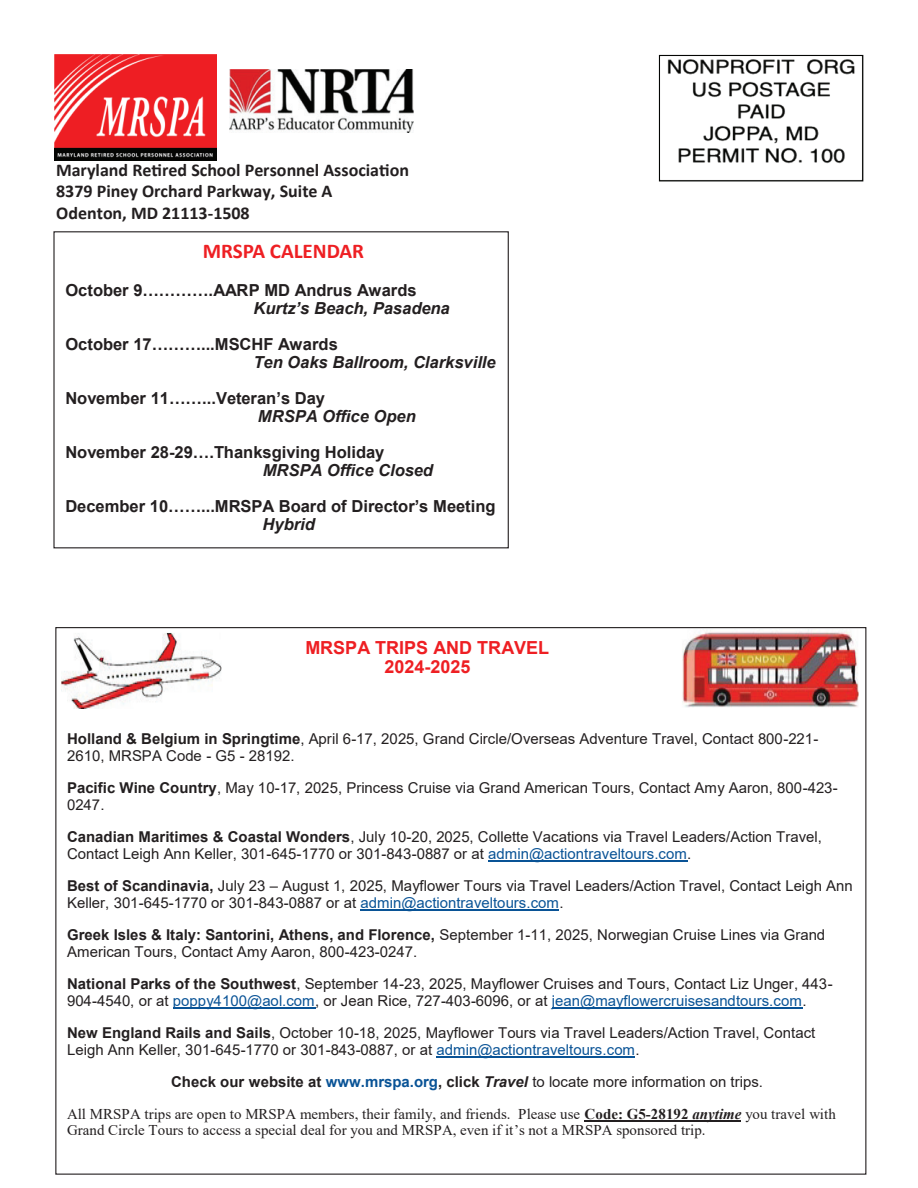
<style>
.page{position:relative;width:918px;height:1188px;background:#fff}
.page>*{position:absolute;margin:0;border:0;box-sizing:border-box;transform-origin:0 0}
.t1{font:700 21px "Calibri";color:#ee1f23}
.t2{font:700 18px/21.9px "Calibri";color:#231f20}
.t3{font:700 18px/19.6px "Arial";color:#ee1f23;text-align:center}
.t4{font:italic 700 16.65px "Arial";letter-spacing:-.005em;color:#231f20}
.t5{font:700 16.5px "Arial";color:#231f20}
.t6{font:italic 700 16.5px "Arial";color:#231f20}
.t7{font:15px/16.4px "Arial";color:#231f20}
.t8{font:15px/15.9px "Times New Roman";color:#231f20}
.s1{font-weight:700}
.s2{color:#095396}
.s3{font-weight:700;color:#095396}
.s4{font-weight:700;font-style:italic}
</style>
<div class="page">
<img style="left:658px;top:54px;width:206px;height:127px">
<img style="left:54px;top:54px;width:163px;height:107px">
<img style="left:229px;top:69px;width:185px;height:64px">
<div style="left:53px;top:231px;width:456px;height:317px;border:1px solid #231f20"></div>
<hr style="left:488px;top:860px;width:199px;height:1px;background:#095396">
<hr style="left:361px;top:909px;width:198px;height:1px;background:#095396">
<hr style="left:173px;top:1007px;width:142px;height:1px;background:#095396">
<hr style="left:552px;top:1007px;width:250px;height:1px;background:#095396">
<hr style="left:436px;top:1056px;width:199px;height:1px;background:#095396">
<hr style="left:584px;top:1121px;width:157px;height:1px;background:#231f20">
<img style="left:61px;top:630px;width:798px;height:79px">
<p class="t2" style="left:56px;top:158px;width:354px">Maryland Retired School Personnel Association<br>8379 Piney Orchard Parkway, Suite A<br>Odenton, MD 21113-1508</p>
<h1 class="t1" style="left:203px;top:237px;width:163px">MRSPA CALENDAR</h1>
<p class="t5" style="left:65px;top:279px;width:353px">October 9………….AARP MD Andrus Awards</p>
<p class="t4" style="left:253px;top:297px;width:198px">Kurtz’s Beach, Pasadena</p>
<p class="t5" style="left:65px;top:333px;width:274px">October 17………...MSCHF Awards</p>
<p class="t6" style="left:253px;top:351px;width:244px">Ten Oaks Ballroom, Clarksville</p>
<p class="t5" style="left:65px;top:386px;width:261px">November 11……...Veteran’s Day</p>
<p class="t6" style="left:258px;top:405px;width:159px">MRSPA Office Open</p>
<p class="t5" style="left:65px;top:440px;width:321px">November 28-29….Thanksgiving Holiday</p>
<p class="t6" style="left:263px;top:459px;width:172px">MRSPA Office Closed</p>
<p class="t5" style="left:65px;top:494px;width:432px">December 10……...MRSPA Board of Director’s Meeting</p>
<p class="t4" style="left:263px;top:513px;width:54px">Hybrid</p>
<p class="t3" style="left:305px;top:638px;width:245px">MRSPA TRIPS AND TRAVEL<br>2024-2025</p>
<p class="t7" style="left:67px;top:731px;width:753px"><span class="s1">Holland &amp; Belgium in Springtime</span>, April 6-17, 2025, Grand Circle/Overseas Adventure Travel, Contact 800-221-<br>2610, MRSPA Code - G5 - 28192.</p>
<p class="t7" style="left:67px;top:780px;width:772px"><span class="s1">Pacific Wine Country</span>, May 10-17, 2025, Princess Cruise via Grand American Tours, Contact Amy Aaron, 800-423-<br>0247.</p>
<p class="t7" style="left:67px;top:829px;width:756px"><span class="s1">Canadian Maritimes &amp; Coastal Wonders</span>, July 10-20, 2025, Collette Vacations via Travel Leaders/Action Travel,<br>Contact Leigh Ann Keller, 301-645-1770 or 301-843-0887 or at <span class="s2">admin@actiontraveltours.com</span>.</p>
<p class="t7" style="left:67px;top:878px;width:787px"><span class="s1">Best of Scandinavia,</span> July 23 – August 1, 2025, Mayflower Tours via Travel Leaders/Action Travel, Contact Leigh Ann<br>Keller, 301-645-1770 or 301-843-0887 or at <span class="s2">admin@actiontraveltours.com</span>.</p>
<p class="t7" style="left:67px;top:927px;width:760px"><span class="s1">Greek Isles &amp; Italy: Santorini, Athens, and Florence,</span> September 1-11, 2025, Norwegian Cruise Lines via Grand<br>American Tours, Contact Amy Aaron, 800-423-0247.</p>
<p class="t7" style="left:67px;top:976px;width:767px"><span class="s1">National Parks of the Southwest</span>, September 14-23, 2025, Mayflower Cruises and Tours, Contact Liz Unger, 443-<br>904-4540, or at <span class="s2">poppy4100@aol.com</span>, or Jean Rice, 727-403-6096, or at <span class="s2">jean@mayflowercruisesandtours.com</span>.</p>
<p class="t7" style="left:67px;top:1025px;width:750px"><span class="s1">New England Rails and Sails</span>, October 10-18, 2025, Mayflower Tours via Travel Leaders/Action Travel, Contact<br>Leigh Ann Keller, 301-645-1770 or 301-843-0887, or at <span class="s2">admin@actiontraveltours.com</span>.</p>
<p class="t7" style="left:171px;top:1074px;width:593px"><span class="s1">Check our website at</span> <span class="s3">www.mrspa.org</span><span class="s1">, click</span> <span class="s4">Travel</span> to locate more information on trips.</p>
<p class="t8" style="left:67px;top:1106px;width:770px">All MRSPA trips are open to MRSPA members, their family, and friends. Please use <span class="s1">Code: G5-28192</span> <span class="s4">anytime</span> you travel with<br>Grand Circle Tours to access a special deal for you and MRSPA, even if it’s not a MRSPA sponsored trip.</p>
</div>
